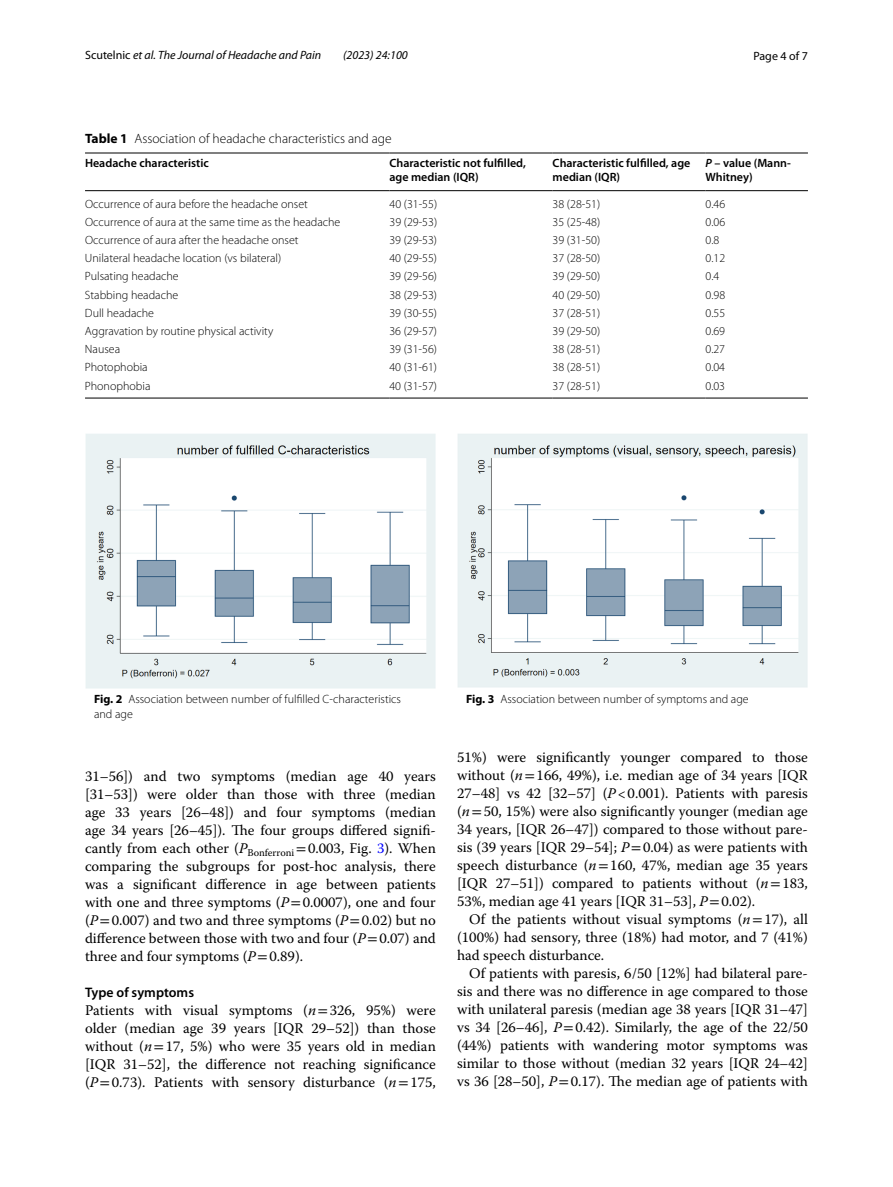
<style>
.page{position:relative;width:893px;height:1187px;background:#fff}
.page>*{position:absolute;margin:0;border:0;box-sizing:border-box;transform-origin:0 0}
.t1{font:14.7px/18px "Warnock Pro";color:#000;text-align:justify}
.t2{font:600 13.8px "Myriad Pro";color:#000}
.t3{font:300 13.5px "Myriad Pro";color:#000}
.t4{font:300 12px/15px "Myriad Pro";color:#000}
.t5{font:600 12px/13.5px "Myriad Pro";color:#000}
.t6{font:italic 12px "Myriad Pro";color:#000}
.t7{font:12px "Myriad Pro";color:#000}
.s1{font-style:normal}
.s2{font-weight:700}
.s3{font-style:italic}
.s4{font-family:"Warnock Pro It 2"}
.s5{font-family:"STIX"}
.s6{color:#00f}
</style>
<div class="page">
<hr style="left:85px;top:153px;width:304px;height:1px;background:#000">
<hr style="left:85px;top:190px;width:304px;height:1px;background:#000">
<hr style="left:389px;top:153px;width:164px;height:1px;background:#000">
<hr style="left:389px;top:190px;width:164px;height:1px;background:#000">
<hr style="left:553px;top:153px;width:153px;height:1px;background:#000">
<hr style="left:553px;top:190px;width:153px;height:1px;background:#000">
<hr style="left:706px;top:153px;width:102px;height:1px;background:#000">
<hr style="left:706px;top:190px;width:102px;height:1px;background:#000">
<hr style="left:85px;top:398px;width:304px;height:1px;background:#000">
<hr style="left:389px;top:398px;width:164px;height:1px;background:#000">
<hr style="left:553px;top:398px;width:153px;height:1px;background:#000">
<hr style="left:706px;top:398px;width:102px;height:1px;background:#000">
<img style="left:86px;top:434px;width:349px;height:254px">
<img style="left:458px;top:434px;width:349px;height:253px">
<p class="t6" style="left:85px;top:48px;width:238px"><span class="s1">Scutelnic</span> et al. The Journal of Headache and Pain</p>
<p class="t6" style="left:343px;top:48px;width:66px">(2023) 24:100</p>
<p class="t7" style="left:753px;top:48px;width:56px">Page 4 of 7</p>
<p class="t3" style="left:85px;top:131px;width:308px"><span class="s2">Table 1</span> Association of headache characteristics and age</p>
<p class="t5" style="left:85px;top:156px;width:125px">Headache characteristic</p>
<p class="t5" style="left:389px;top:156px;width:138px">Characteristic not fulfilled, age median (IQR)</p>
<p class="t5" style="left:553px;top:156px;width:139px">Characteristic fulfilled, age median (IQR)</p>
<p class="t5" style="left:706px;top:156px;width:86px"><span class="s3">P</span> – value (Mann-<br>Whitney)</p>
<p class="t4" style="left:85px;top:196px;width:224px">Occurrence of aura before the headache onset</p>
<p class="t4" style="left:389px;top:196px;width:49px">40 (31-55)</p>
<p class="t4" style="left:553px;top:196px;width:49px">38 (28-51)</p>
<p class="t4" style="left:706px;top:196px;width:21px">0.46</p>
<p class="t4" style="left:85px;top:215px;width:257px">Occurrence of aura at the same time as the headache</p>
<p class="t4" style="left:389px;top:215px;width:49px">39 (29-53)</p>
<p class="t4" style="left:553px;top:215px;width:49px">35 (25-48)</p>
<p class="t4" style="left:706px;top:215px;width:21px">0.06</p>
<p class="t4" style="left:85px;top:233px;width:215px">Occurrence of aura after the headache onset</p>
<p class="t4" style="left:389px;top:233px;width:49px">39 (29-53)</p>
<p class="t4" style="left:553px;top:233px;width:49px">39 (31-50)</p>
<p class="t4" style="left:706px;top:233px;width:15px">0.8</p>
<p class="t4" style="left:85px;top:251px;width:198px">Unilateral headache location (vs bilateral)</p>
<p class="t4" style="left:389px;top:251px;width:49px">40 (29-55)</p>
<p class="t4" style="left:553px;top:251px;width:49px">37 (28-50)</p>
<p class="t4" style="left:706px;top:251px;width:21px">0.12</p>
<p class="t4" style="left:85px;top:269px;width:95px">Pulsating headache</p>
<p class="t4" style="left:389px;top:269px;width:49px">39 (29-56)</p>
<p class="t4" style="left:553px;top:269px;width:49px">39 (29-50)</p>
<p class="t4" style="left:705px;top:269px;width:15px">0.4</p>
<p class="t4" style="left:85px;top:287px;width:95px">Stabbing headache</p>
<p class="t4" style="left:389px;top:287px;width:49px">38 (29-53)</p>
<p class="t4" style="left:553px;top:287px;width:49px">40 (29-50)</p>
<p class="t4" style="left:705px;top:287px;width:21px">0.98</p>
<p class="t4" style="left:85px;top:305px;width:71px">Dull headache</p>
<p class="t4" style="left:389px;top:305px;width:49px">39 (30-55)</p>
<p class="t4" style="left:553px;top:305px;width:49px">37 (28-51)</p>
<p class="t4" style="left:705px;top:305px;width:21px">0.55</p>
<p class="t4" style="left:85px;top:323px;width:190px">Aggravation by routine physical activity</p>
<p class="t4" style="left:389px;top:323px;width:49px">36 (29-57)</p>
<p class="t4" style="left:552px;top:323px;width:49px">39 (29-50)</p>
<p class="t4" style="left:705px;top:323px;width:21px">0.69</p>
<p class="t4" style="left:85px;top:342px;width:37px">Nausea</p>
<p class="t4" style="left:389px;top:342px;width:49px">39 (31-56)</p>
<p class="t4" style="left:552px;top:342px;width:49px">38 (28-51)</p>
<p class="t4" style="left:705px;top:342px;width:21px">0.27</p>
<p class="t4" style="left:85px;top:360px;width:64px">Photophobia</p>
<p class="t4" style="left:389px;top:360px;width:49px">40 (31-61)</p>
<p class="t4" style="left:552px;top:360px;width:49px">38 (28-51)</p>
<p class="t4" style="left:705px;top:360px;width:21px">0.04</p>
<p class="t4" style="left:85px;top:378px;width:67px">Phonophobia</p>
<p class="t4" style="left:389px;top:378px;width:49px">40 (31-57)</p>
<p class="t4" style="left:552px;top:378px;width:49px">37 (28-51)</p>
<p class="t4" style="left:705px;top:378px;width:21px">0.03</p>
<p class="t4" style="left:94px;top:692px;width:308px"><span class="s2">Fig. 2</span> Association between number of fulfilled C-characteristics and age</p>
<p class="t4" style="left:466px;top:691px;width:284px"><span class="s2">Fig. 3</span> Association between number of symptoms and age</p>
<p class="t1" style="left:85px;top:766px;width:352px">31–56]) and two symptoms (median age 40 years [31–53]) were older than those with three (median age 33 years [26–48]) and four symptoms (median age 34 years [26–45]). The four groups differed signifi&shy;cantly from each other (<span class="s4">P</span><sub>Bonferroni</sub> <span class="s5">=</span>0.003, Fig. <span class="s6">3</span>). When comparing the subgroups for post-hoc analysis, there was a significant difference in age between patients with one and three symptoms (<span class="s4">P</span><span class="s5">=</span>0.0007), one and four (<span class="s4">P</span><span class="s5">=</span>0.007) and two and three symptoms (<span class="s4">P</span><span class="s5">=</span>0.02) but no difference between those with two and four (<span class="s4">P</span><span class="s5">=</span>0.07) and three and four symptoms (<span class="s4">P</span><span class="s5">=</span>0.89).</p>
<p class="t2" style="left:85px;top:983px;width:111px">Type of symptoms</p>
<p class="t1" style="left:85px;top:1000px;width:352px">Patients with visual symptoms (<span class="s4">n</span><span class="s5">=</span>326, 95%) were older (median age 39 years [IQR 29–52]) than those without (<span class="s4">n</span><span class="s5">=</span>17, 5%) who were 35 years old in median [IQR 31–52], the difference not reaching significance (<span class="s4">P</span><span class="s5">=</span>0.73). Patients with sensory disturbance (<span class="s4">n</span><span class="s5">=</span>175,</p>
<p class="t1" style="left:457px;top:747px;width:352px">51%) were significantly younger compared to those without (<span class="s4">n</span><span class="s5">=</span>166, 49%), i.e. median age of 34 years [IQR 27–48] vs 42 [32–57] (<span class="s4">P</span>&lt;0.001). Patients with paresis (<span class="s4">n</span><span class="s5">=</span>50, 15%) were also significantly younger (median age 34 years, [IQR 26–47]) compared to those without pare&shy;sis (39 years [IQR 29–54]; <span class="s4">P</span><span class="s5">=</span>0.04) as were patients with speech disturbance (<span class="s4">n</span><span class="s5">=</span>160, 47%, median age 35 years [IQR 27–51]) compared to patients without (<span class="s4">n</span><span class="s5">=</span>183, 53%, median age 41 years [IQR 31–53], <span class="s4">P</span><span class="s5">=</span>0.02).</p>
<p class="t1" style="left:457px;top:909px;width:352px;text-indent:12px">Of the patients without visual symptoms (<span class="s4">n</span><span class="s5">=</span>17), all (100%) had sensory, three (18%) had motor, and 7 (41%) had speech disturbance.</p>
<p class="t1" style="left:457px;top:963px;width:352px;text-indent:12px">Of patients with paresis, 6/50 [12%] had bilateral pare&shy;sis and there was no difference in age compared to those with unilateral paresis (median age 38 years [IQR 31–47] vs 34 [26–46], <span class="s4">P</span><span class="s5">=</span>0.42). Similarly, the age of the 22/50 (44%) patients with wandering motor symptoms was similar to those without (median 32 years [IQR 24–42] vs 36 [28–50], <span class="s4">P</span><span class="s5">=</span>0.17). The median age of patients with</p>
</div>
